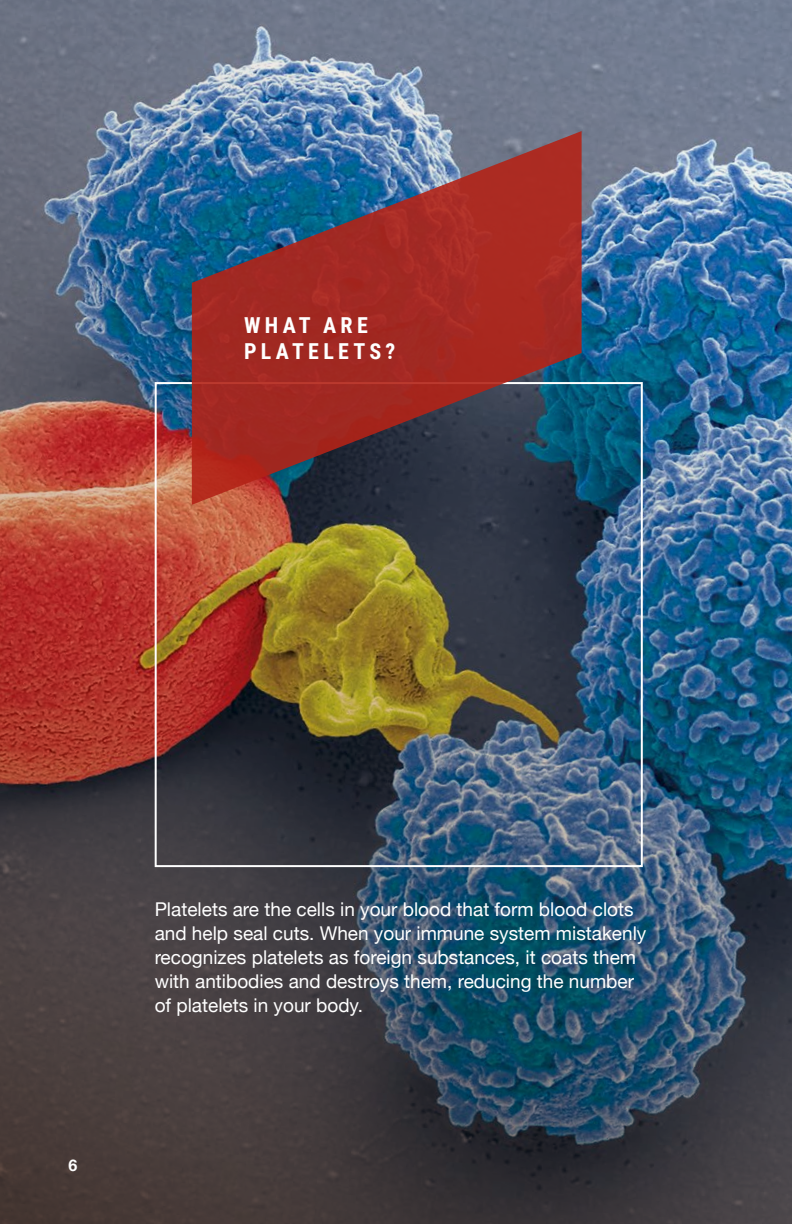
<style>
.page{position:relative;width:792px;height:1224px;background:#fff}
.page>*{position:absolute;margin:0;border:0;box-sizing:border-box;transform-origin:0 0}
.t1{font:700 22px/26px "Roboto Condensed";letter-spacing:.195em;color:#fff}
.t2{font:19px/24px "Helvetica Neue";color:#fff}
.t3{font:700 16px "Helvetica Neue";color:#fff}
</style>
<div class="page">
<img style="left:0;top:0;width:792px;height:1224px">
<svg style="left:192px;top:131px;width:390px;height:374px;background:#763c44"></svg>
<p class="t1" style="left:244px;top:311px;width:153px">WHAT ARE<br>PLATELETS?</p>
<p class="t3" style="left:68px;top:1152px;width:10px">6</p>
<p class="t2" style="left:155px;top:898px;width:493px">Platelets are the cells in your blood that form blood clots and help seal cuts. When your immune system mistakenly recognizes platelets as foreign substances, it coats them with antibodies and destroys them, reducing the number of platelets in your body.</p>
</div>
